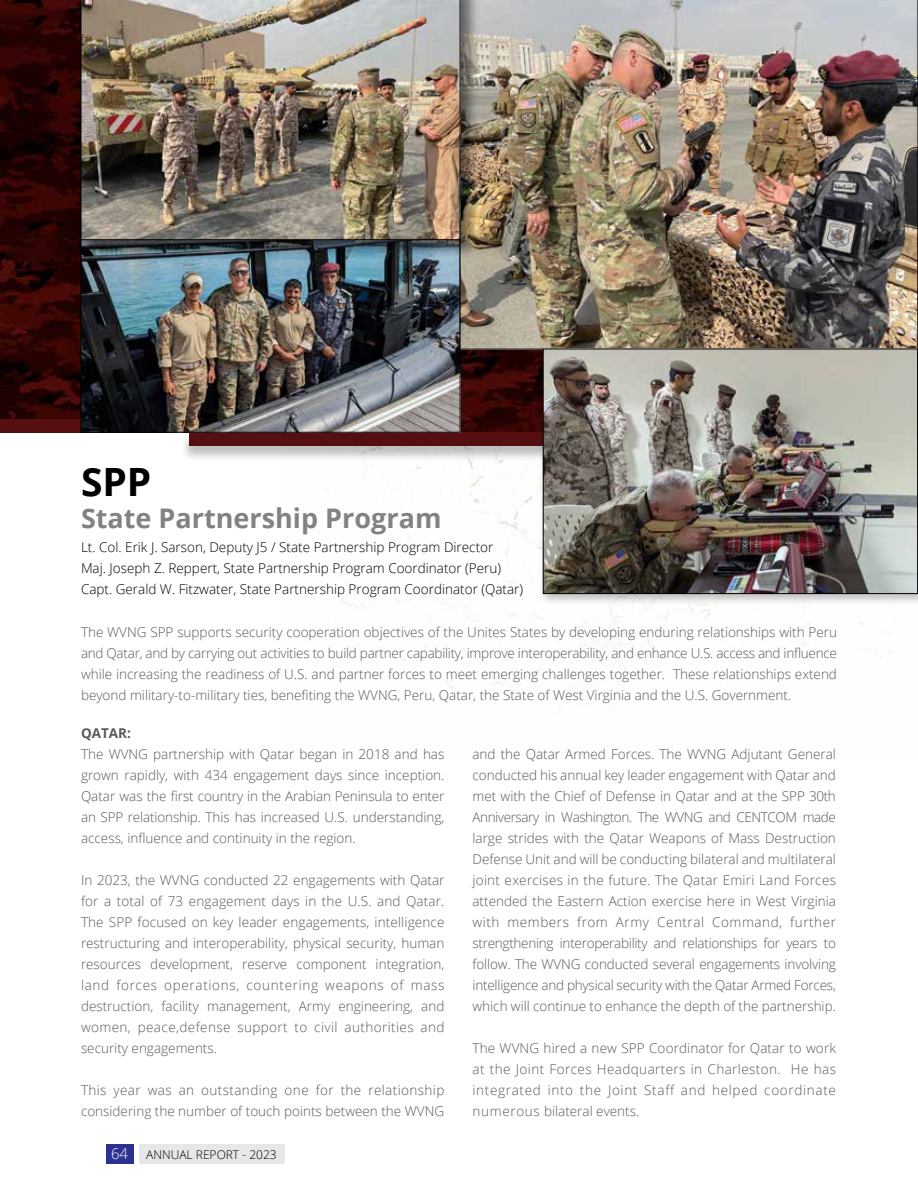
<style>
.page{position:relative;width:918px;height:1188px;background:#fff}
.page>*{position:absolute;margin:0;border:0;box-sizing:border-box;transform-origin:0 0}
.t1{font:700 39px "Open Sans";color:#000}
.t2{font:700 27px "Open Sans";color:#808285}
.t3{font:300 13.5px/21px "Open Sans";color:#58595b;text-align:justify}
.t4{font:300 13.5px/21px "Open Sans";color:#000}
.t5{font:700 13.5px "Open Sans";color:#58595b}
.t6{font:300 12px "Open Sans";color:#000}
.s1{font-size:15px;color:#fff}
</style>
<div class="page">
<img style="left:0;top:0;width:81px;height:419px">
<img style="left:460px;top:349px;width:79px;height:84px">
<div style="left:181px;top:433px;width:378px;height:29px;background:#000;opacity:.25"></div>
<div style="left:189px;top:433px;width:362px;height:13px;background:#560f11"></div>
<div style="left:0;top:419px;width:81px;height:14px;background:#560f11"></div>
<img style="left:83px;top:260px;width:375px;height:171px">
<img style="left:460px;top:0;width:457px;height:349px">
<div style="left:77px;top:0;width:403px;height:260px;background:#000;opacity:.5"></div>
<img style="left:81px;top:0;width:379px;height:240px">
<div style="left:539px;top:344px;width:379px;height:262px;background:#000;opacity:.25"></div>
<img style="left:545px;top:351px;width:371px;height:241px">
<div style="left:543px;top:349px;width:375px;height:245px;border:1px solid #000"></div>
<hr style="left:914px;top:0;width:4px;height:272px;background:#000;opacity:.5">
<svg style="left:917px;top:0;width:1px;height:441px"></svg>
<div style="left:106px;top:1145px;width:27px;height:19px;background:#2e3092"></div>
<div style="left:139px;top:1144px;width:145px;height:20px;background:#e6e7e8"></div>
<h1 class="t1" style="left:81px;top:454px;width:72px">SPP</h1>
<h2 class="t2" style="left:81px;top:499px;width:362px">State Partnership Program</h2>
<p class="t4" style="left:81px;top:536px;width:444px">Lt. Col. Erik J. Sarson, Deputy J5 / State Partnership Program Director<br>Maj. Joseph Z. Reppert, State Partnership Program Coordinator (Peru)<br>Capt. Gerald W. Fitzwater, State Partnership Program Coordinator (Qatar)</p>
<p class="t3" style="left:81px;top:621px;width:758px">The WVNG SPP supports security cooperation objectives of the Unites States by developing enduring relationships with Peru and Qatar, and by carrying out activities to build partner capability, improve interoperability, and enhance U.S. access and influence while increasing the readiness of U.S. and partner forces to meet emerging challenges together. These relationships extend beyond military-to-military ties, benefiting the WVNG, Peru, Qatar, the State of West Virginia and the U.S. Government.</p>
<p class="t5" style="left:81px;top:724px;width:51px">QATAR:</p>
<p class="t3" style="left:81px;top:743px;width:365px">The WVNG partnership with Qatar began in 2018 and has grown rapidly, with 434 engagement days since inception.<br>Qatar was the first country in the Arabian Peninsula to enter an SPP relationship. This has increased U.S. understanding, access, influence and continuity in the region.</p>
<p class="t3" style="left:81px;top:869px;width:365px">In 2023, the WVNG conducted 22 engagements with Qatar for a total of 73 engagement days in the U.S. and Qatar.<br>The SPP focused on key leader engagements, intelligence restructuring and interoperability, physical security, human resources development, reserve component integration, land forces operations, countering weapons of mass destruction, facility management, Army engineering, and women, peace,defense support to civil authorities and security engagements.</p>
<p class="t3" style="left:81px;top:1079px;width:365px">This year was an outstanding one for the relationship considering the number of touch points between the WVNG</p>
<p class="t6" style="left:111px;top:1146px;width:167px"><span class="s1">64</span> ANNUAL REPORT - 2023</p>
<p class="t3" style="left:472px;top:743px;width:365px">and the Qatar Armed Forces. The WVNG Adjutant General conducted his annual key leader engagement with Qatar and met with the Chief of Defense in Qatar and at the SPP 30th Anniversary in Washington. The WVNG and CENTCOM made large strides with the Qatar Weapons of Mass Destruction Defense Unit and will be conducting bilateral and multilateral joint exercises in the future. The Qatar Emiri Land Forces attended the Eastern Action exercise here in West Virginia with members from Army Central Command, further strengthening interoperability and relationships for years to follow. The WVNG conducted several engagements involving intelligence and physical security with the Qatar Armed Forces, which will continue to enhance the depth of the partnership.</p>
<p class="t3" style="left:472px;top:1037px;width:365px">The WVNG hired a new SPP Coordinator for Qatar to work at the Joint Forces Headquarters in Charleston. He has integrated into the Joint Staff and helped coordinate numerous bilateral events.</p>
</div>
